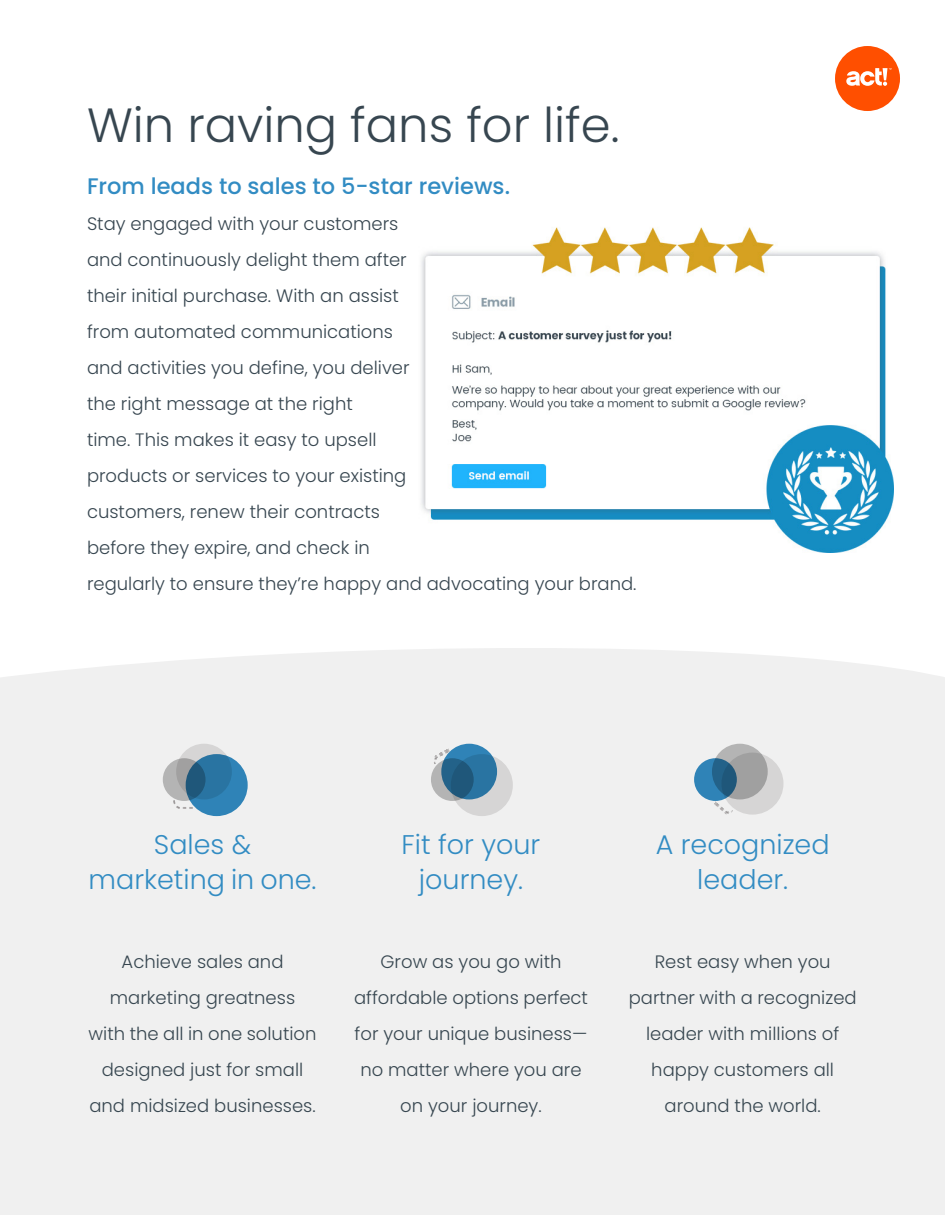
<style>
.page{position:relative;width:945px;height:1215px;background:#fff}
.page>*{position:absolute;margin:0;border:0;box-sizing:border-box;transform-origin:0 0}
.t1{font:300 48px "Poppins";color:#374650}
.t2{font:300 27px/36px "Poppins";color:#328cc3;text-align:center}
.t3{font:500 22.5px "Poppins";color:#328cc3}
.t4{font:300 18px/36px "Poppins";color:#374650;text-align:center}
</style>
<div class="page">
<svg style="left:835px;top:46px;width:65px;height:65px"></svg>
<div style="left:0;top:648px;width:945px;height:567px;background:#f0f0f0"></div>
<div style="left:176px;top:744px;width:56px;height:55px;background:#d6d5d5;border-radius:50%"></div>
<svg style="left:163px;top:758px;width:43px;height:43px"></svg>
<svg style="left:186px;top:754px;width:62px;height:62px;background:#2c77a5"></svg>
<img style="left:173px;top:801px;width:20px;height:7px">
<div style="left:431px;top:758px;width:43px;height:43px;background:#b4b4b4;border-radius:50%"></div>
<div style="left:451px;top:754px;width:62px;height:62px;background:#d6d5d5;border-radius:50%"></div>
<svg style="left:441px;top:744px;width:56px;height:55px;background:#276c97"></svg>
<img style="left:431px;top:748px;width:21px;height:16px">
<div style="left:712px;top:744px;width:56px;height:55px;background:#b4b4b4;border-radius:50%"></div>
<svg style="left:721px;top:753px;width:62px;height:62px;background:#bababa"></svg>
<svg style="left:694px;top:758px;width:43px;height:43px"></svg>
<img style="left:713px;top:798px;width:20px;height:18px">
<img style="left:421px;top:227px;width:473px;height:325px">
<h1 class="t1" style="left:87px;top:97px;width:534px">Win raving fans for life.</h1>
<p class="t3" style="left:87px;top:173px;width:425px">From leads to sales to 5-star reviews.</p>
<p class="t4" style="left:87px;top:205px;width:551px;text-align:left">Stay engaged with your customers<br>and continuously delight them after<br>their initial purchase. With an assist<br>from automated communications<br>and activities you define, you deliver<br>the right message at the right<br>time. This makes it easy to upsell<br>products or services to your existing<br>customers, renew their contracts<br>before they expire, and check in<br>regularly to ensure they’re happy and advocating your brand.</p>
<h2 class="t2" style="left:89px;top:826px;width:230px">Sales &amp; marketing in one.</h2>
<h2 class="t2" style="left:402px;top:826px;width:140px">Fit for your journey.</h2>
<h2 class="t2" style="left:656px;top:826px;width:175px">A recognized leader.</h2>
<p class="t4" style="left:89px;top:943px;width:229px">Achieve sales and marketing greatness<br>with the all in one solution designed just for small and midsized businesses.</p>
<p class="t4" style="left:354px;top:943px;width:236px">Grow as you go with affordable options perfect for your unique business— no matter where you are on your journey.</p>
<p class="t4" style="left:629px;top:943px;width:229px">Rest easy when you partner with a recognized leader with millions of happy customers all around the world.</p>
</div>
